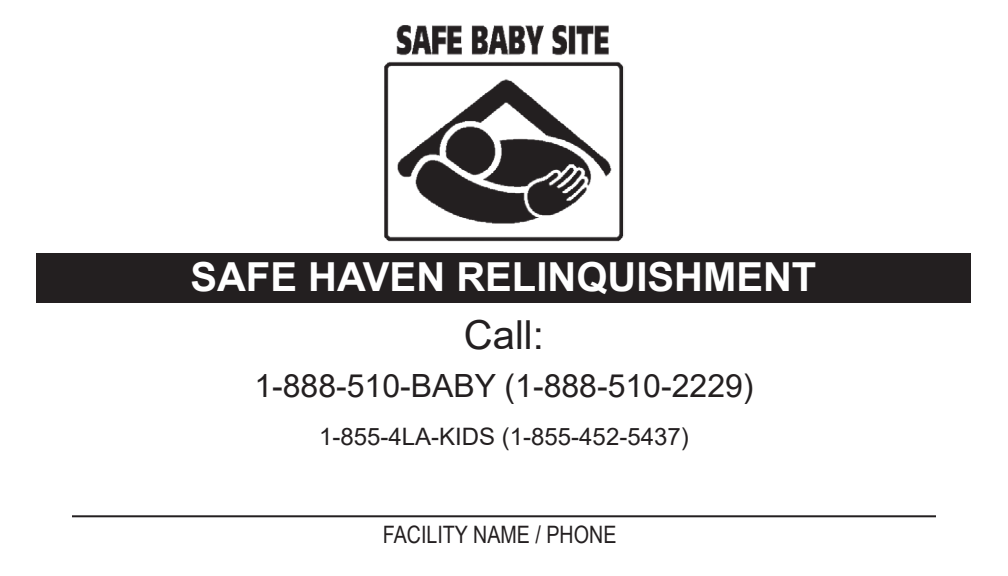
<style>
.page{position:relative;width:1008px;height:576px;background:#fff}
.page>*{position:absolute;margin:0;border:0;box-sizing:border-box;transform-origin:0 0}
.t1{font:700 40px "Arial";color:#fff}
.t2{font:40px "Arial";color:#231f20}
.t3{font:32px "Arial";color:#231f20}
.t4{font:24px "Arial";color:#231f20}
.t5{font:24px "Arial Narrow";color:#231f20}
</style>
<div class="page">
<div style="left:36px;top:253px;width:935px;height:50px;background:#231f20"></div>
<hr style="left:72px;top:515px;width:864px;height:2px;background:#231f20">
<img style="left:384px;top:25px;width:240px;height:217px">
<p class="t1" style="left:190px;top:249px;width:627px">SAFE HAVEN RELINQUISHMENT</p>
<p class="t2" style="left:464px;top:308px;width:82px">Call:</p>
<p class="t3" style="left:254px;top:364px;width:501px">1-888-510-BABY (1-888-510-2229)</p>
<p class="t4" style="left:319px;top:420px;width:371px">1-855-4LA-KIDS (1-855-452-5437)</p>
<p class="t5" style="left:383px;top:517px;width:235px">FACILITY NAME / PHONE</p>
</div>
